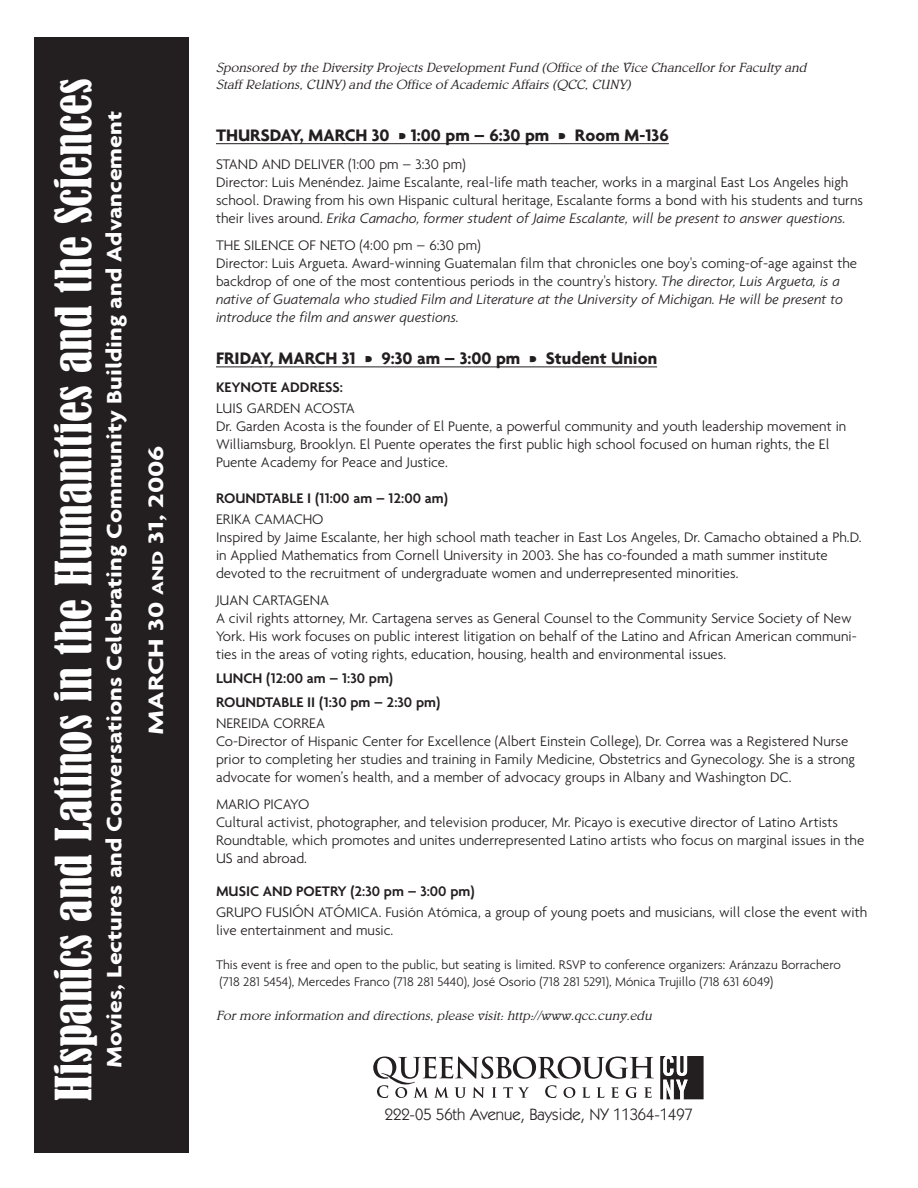
<style>
.page{position:relative;width:918px;height:1188px;background:#fff}
.page>*{position:absolute;margin:0;border:0;box-sizing:border-box;transform-origin:0 0}
.t1{font:condensed 46.5px "Bernard";color:#fff}
.t2{font:700 22.5px "Agenda";color:#fff;scale:1.15 1}
.t3{font:700 22.5px "Agenda";color:#fff;scale:1.3 1}
.t4{font:700 18px "Agenda";color:#231f20}
.t5{font:16.5px "Itc Kabel";color:#231f20}
.t6{font:300 15px/18px "Agenda";color:#231f20}
.t7{font:600 15px/24px "Agenda";color:#231f20}
.t8{font:italic 300 13.5px/16.2px "Belwe";color:#231f20}
.t9{font:300 13.5px/16.8px "Agenda";color:#231f20}
.s1{font-size:16.8px}
.s2{font-style:italic}
.s3{font-size:14.25px}
</style>
<div class="page">
<div style="left:35px;top:37px;width:154px;height:1116px;background:#231f20"></div>
<hr style="left:216px;top:143px;width:65px;height:1px;background:#231f20">
<svg style="left:281px;top:143px;width:19px;height:1px"></svg>
<hr style="left:300px;top:143px;width:45px;height:1px;background:#231f20">
<hr style="left:345px;top:143px;width:324px;height:1px;background:#231f20">
<hr style="left:216px;top:367px;width:35px;height:1px;background:#231f20">
<svg style="left:251px;top:367px;width:19px;height:1px"></svg>
<hr style="left:270px;top:367px;width:45px;height:1px;background:#231f20">
<hr style="left:315px;top:367px;width:342px;height:1px;background:#231f20">
<svg style="left:660px;top:1056px;width:44px;height:43px"></svg>
<svg style="left:373px;top:1056px;width:281px;height:42px"></svg>
<h1 class="t1" style="left:48px;top:1101px;width:1023px;rotate:-90deg">Hispanics and Latinos in the Humanities and the Sciences</h1>
<h2 class="t2" style="left:106px;top:1068px;width:834px;rotate:-90deg">Movies, Lectures and Conversations Celebrating Community Building and Advancement</h2>
<h2 class="t3" style="left:147px;top:735px;width:224px;rotate:-90deg">MARCH 30 <span class="s1">AND</span> 31, 2006</h2>
<p class="t8" style="left:216px;top:61px;width:595px">Sponsored by the Diversity Projects Development Fund (Office of the Vice Chancellor for Faculty and<br>Staff Relations, CUNY) and the Office of Academic Affairs (QCC, CUNY)</p>
<p class="t4" style="left:216px;top:128px;width:454px">THURSDAY, MARCH 30 • 1:00 pm – 6:30 pm • Room M-136</p>
<p class="t6" style="left:216px;top:157px;width:649px">STAND AND DELIVER (1:00 pm – 3:30 pm)<br>Director: Luis Menéndez. Jaime Escalante, real-life math teacher, works in a marginal East Los Angeles high school. Drawing from his own Hispanic cultural heritage, Escalante forms a bond with his students and turns their lives around. <span class="s2">Erika Camacho, former student of Jaime Escalante, will be present to answer questions.</span></p>
<p class="t6" style="left:216px;top:238px;width:643px">THE SILENCE OF NETO (4:00 pm – 6:30 pm)<br>Director: Luis Argueta. Award-winning Guatemalan film that chronicles one boy's coming-of-age against the backdrop of one of the most contentious periods in the country's history. <span class="s2">The director, Luis Argueta, is a native of Guatemala who studied Film and Literature at the University of Michigan. He will be present to introduce the film and answer questions.</span></p>
<p class="t4" style="left:216px;top:351px;width:443px">FRIDAY, MARCH 31 • 9:30 am – 3:00 pm • Student Union</p>
<p class="t7" style="left:216px;top:377px;width:129px">KEYNOTE ADDRESS:</p>
<p class="t6" style="left:216px;top:401px;width:632px">LUIS GARDEN ACOSTA<br>Dr. Garden Acosta is the founder of El Puente, a powerful community and youth leadership movement in Williamsburg, Brooklyn. El Puente operates the first public high school focused on human rights, the El Puente Academy for Peace and Justice.</p>
<p class="t7" style="left:216px;top:488px;width:234px">ROUNDTABLE I (11:00 am – 12:00 am)</p>
<p class="t6" style="left:216px;top:512px;width:647px">ERIKA CAMACHO<br>Inspired by Jaime Escalante, her high school math teacher in East Los Angeles, Dr. Camacho obtained a Ph.D. in Applied Mathematics from Cornell University in 2003. She has co-founded a math summer institute devoted to the recruitment of undergraduate women and underrepresented minorities.</p>
<p class="t6" style="left:216px;top:593px;width:642px">JUAN CARTAGENA<br>A civil rights attorney, Mr. Cartagena serves as General Counsel to the Community Service Society of New York. His work focuses on public interest litigation on behalf of the Latino and African American communi&shy;ties in the areas of voting rights, education, housing, health and environmental issues.</p>
<p class="t7" style="left:216px;top:668px;width:226px">LUNCH (12:00 am – 1:30 pm)<br>ROUNDTABLE II (1:30 pm – 2:30 pm)</p>
<p class="t6" style="left:216px;top:716px;width:641px">NEREIDA CORREA<br>Co-Director of Hispanic Center for Excellence (Albert Einstein College), Dr. Correa was a Registered Nurse prior to completing her studies and training in Family Medicine, Obstetrics and Gynecology. She is a strong advocate for women’s health, and a member of advocacy groups in Albany and Washington DC.</p>
<p class="t6" style="left:216px;top:797px;width:650px">MARIO PICAYO<br>Cultural activist, photographer, and television producer, Mr. Picayo is executive director of Latino Artists Roundtable, which promotes and unites underrepresented Latino artists who focus on marginal issues in the US and abroad.</p>
<p class="t7" style="left:216px;top:881px;width:260px">MUSIC AND POETRY (2:30 pm – 3:00 pm)</p>
<p class="t6" style="left:216px;top:905px;width:653px">GRUPO FUSIÓN ATÓMICA. Fusión Atómica, a group of young poets and musicians, will close the event with live entertainment and music.</p>
<p class="t9" style="left:216px;top:958px;width:626px">This event is free and open to the public, but seating is limited. RSVP to conference organizers: Aránzazu Borrachero (718 281 5454), Mercedes Franco (718 281 5440), José Osorio (718 281 5291), Mónica Trujillo (718 631 6049<span class="s3">)</span></p>
<p class="t8" style="left:216px;top:1008px;width:440px">For more information and directions, please visit: http://www.qcc.cuny .edu</p>
<p class="t5" style="left:385px;top:1108px;width:310px">222-05 56th Avenue, Bayside, NY 11364-1497</p>
</div>
